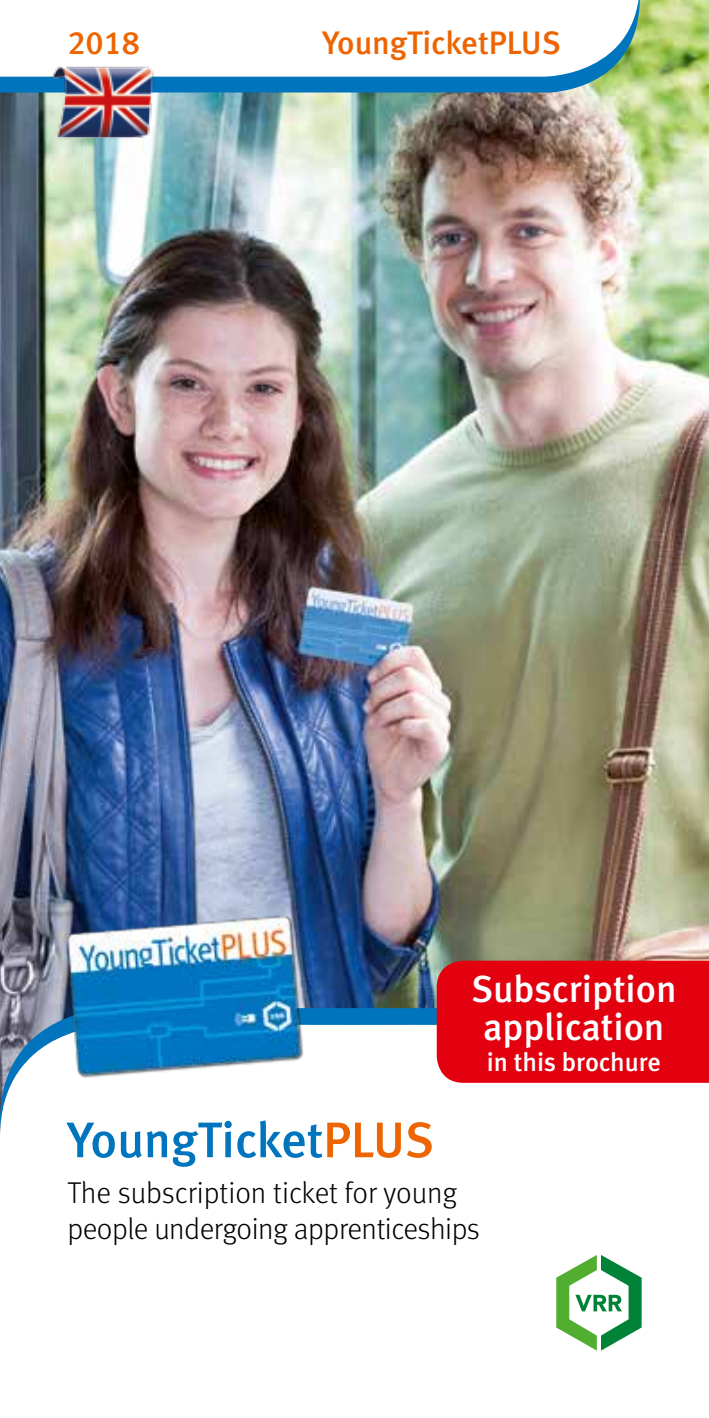
<style>
.page{position:relative;width:709px;height:1418px;background:#fff}
.page>*{position:absolute;margin:0;border:0;box-sizing:border-box;transform-origin:0 0}
.t1{font:50px "Meta Medium LF";color:#0075be}
.t2{font:37.75px/38.2px "Meta Medium LF";color:#fff;text-align:center}
.t3{font:32.5px "Meta Medium LF";color:#ec6502}
.t4{font:30px/36px "Meta Light LF";letter-spacing:-.015em;color:#000}
.t5{font:26px "Meta Medium LF";color:#fff}
.s1{color:#ec6502}
</style>
<div class="page">
<img style="left:0;top:0;width:709px;height:1008px">
<svg style="left:0;top:77px;width:640px;height:15px;fill:#0075be"></svg>
<svg style="left:0;top:0;width:640px;height:77px"></svg>
<svg style="left:0;top:1008px;width:437px;height:16px;fill:#0075be"></svg>
<svg style="left:0;top:1024px;width:709px;height:327px"></svg>
<img style="left:60px;top:911px;width:250px;height:169px">
<div style="left:437px;top:960px;width:272px;height:122px;background:#e3000f"></div>
<svg style="left:556px;top:1254px;width:85px;height:96px"></svg>
<img style="left:7px;top:0;width:191px;height:174px">
<p class="t3" style="left:67px;top:24px;width:74px">2018</p>
<p class="t3" style="left:322px;top:24px;width:240px">YoungTicketPLUS</p>
<h1 class="t1" style="left:67px;top:1110px;width:368px">YoungTicket<span class="s1">PLUS</span></h1>
<p class="t2" style="left:471px;top:969px;width:207px">Subscription application</p>
<p class="t5" style="left:487px;top:1047px;width:175px">in this brochure</p>
<p class="t4" style="left:67px;top:1174px;width:414px">The subscription ticket for young people undergoing apprenticeships</p>
</div>
